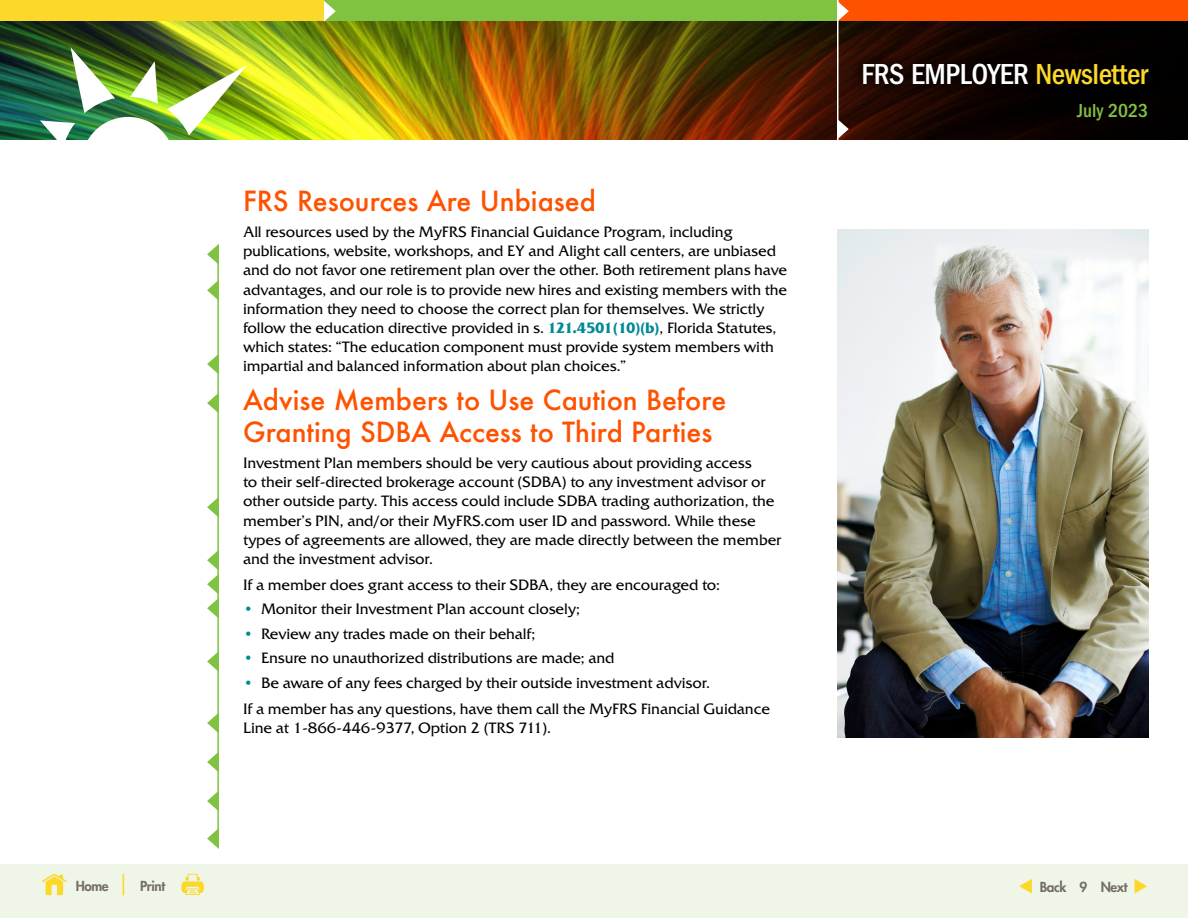
<style>
.page{position:relative;width:1188px;height:918px;background:#fff}
.page>*{position:absolute;margin:0;border:0;box-sizing:border-box;transform-origin:0 0}
.t1{font:500 condensed 30px "Franklin Gothic";letter-spacing:-.015em;color:#fff}
.t2{font:500 27px/32.2px "Futura";color:#ff5200}
.t3{font:500 condensed 19.5px "Franklin Gothic";color:#80c342}
.t4{font:15px/19.2px "Friz Quadrata";letter-spacing:-.01em;color:#000}
.t5{font:800 13.5px "Futura";letter-spacing:-.03em;color:#756e64}
.s1{font-weight:700;color:#008996}
.s2{color:#008996}
.s3{color:#fcd828}
</style>
<div class="page">
<img style="left:0;top:21px;width:1188px;height:119px">
<div style="left:0;top:0;width:329px;height:21px;background:#fcd828"></div>
<div style="left:324px;top:0;width:518px;height:21px;background:#80c342"></div>
<div style="left:838px;top:0;width:350px;height:21px;background:#ff5200"></div>
<svg style="left:324px;top:1px;width:12px;height:21px"></svg>
<svg style="left:838px;top:1px;width:11px;height:21px"></svg>
<svg style="left:838px;top:119px;width:11px;height:21px"></svg>
<hr style="left:837px;top:0;width:1px;height:153px;background:#fff">
<svg style="left:853px;top:54px;width:305px;height:40px;background:#0b0200"></svg>
<svg style="left:130px;top:61px;width:28px;height:43px"></svg>
<svg style="left:71px;top:47px;width:44px;height:66px"></svg>
<img style="left:167px;top:65px;width:80px;height:70px">
<svg style="left:40px;top:120px;width:35px;height:20px"></svg>
<div style="left:81px;top:117px;width:94px;height:94px;background:#fff;border-radius:50%"></div>
<img style="left:837px;top:230px;width:311px;height:508px">
<div style="left:0;top:864px;width:1188px;height:54px;background:#eff6e8"></div>
<svg style="left:123px;top:874px;width:1px;height:21px"></svg>
<svg style="left:181px;top:874px;width:23px;height:21px"></svg>
<svg style="left:42px;top:874px;width:25px;height:21px"></svg>
<svg style="left:1019px;top:879px;width:13px;height:15px"></svg>
<svg style="left:1135px;top:879px;width:12px;height:15px"></svg>
<svg style="left:207px;top:244px;width:12px;height:19px"></svg>
<hr style="left:217px;top:246px;width:2px;height:602px;background:#80c342">
<svg style="left:207px;top:651px;width:12px;height:21px"></svg>
<svg style="left:207px;top:497px;width:12px;height:21px"></svg>
<svg style="left:207px;top:713px;width:11px;height:20px"></svg>
<svg style="left:207px;top:550px;width:12px;height:69px"></svg>
<svg style="left:207px;top:354px;width:12px;height:21px"></svg>
<svg style="left:207px;top:752px;width:11px;height:20px"></svg>
<svg style="left:207px;top:791px;width:11px;height:20px"></svg>
<svg style="left:207px;top:280px;width:12px;height:21px"></svg>
<svg style="left:207px;top:393px;width:12px;height:21px"></svg>
<svg style="left:207px;top:828px;width:12px;height:21px"></svg>
<h2 class="t2" style="left:243px;top:185px;width:354px">FRS Resources Are Unbiased</h2>
<p class="t4" style="left:243px;top:222px;width:546px">All resources used by the MyFRS Financial Guidance Program, including publications, website, workshops, and EY and Alight call centers, are unbiased and do not favor one retirement plan over the other. Both retirement plans have advantages, and our role is to provide new hires and existing members with the information they need to choose the correct plan for themselves. We strictly follow the education directive provided in s. <span class="s1">121.4501(10)(b)</span>, Florida Statutes, which states: “The education component must provide system members with impartial and balanced information about plan choices.”</p>
<h2 class="t2" style="left:243px;top:384px;width:485px">Advise Members to Use Caution Before<br>Granting SDBA Access to Third Parties</h2>
<p class="t4" style="left:243px;top:453px;width:540px">Investment Plan members should be very cautious about providing access<br>to their self-directed brokerage account (SDBA) to any investment advisor or other outside party. This access could include SDBA trading authorization, the member’s PIN, and/or their MyFRS.com user ID and password. While these types of agreements are allowed, they are made directly between the member and the investment advisor.</p>
<p class="t4" style="left:243px;top:575px;width:479px">If a member does grant access to their SDBA, they are encouraged to:</p>
<p class="t4" style="left:243px;top:599px;width:338px"><span class="s2">•</span> Monitor their Investment Plan account closely;</p>
<p class="t4" style="left:243px;top:624px;width:294px"><span class="s2">•</span> Review any trades made on their behalf;</p>
<p class="t4" style="left:243px;top:648px;width:373px"><span class="s2">•</span> Ensure no unauthorized distributions are made; and</p>
<p class="t4" style="left:243px;top:669px;width:529px;line-height:26px"><span class="s2">•</span> Be aware of any fees charged by their outside investment advisor.<br>If a member has any questions, have them call the MyFRS Financial Guidance</p>
<p class="t4" style="left:243px;top:718px;width:310px">Line at 1-866-446-9377, Option 2 (TRS 711).</p>
<h1 class="t1" style="left:861px;top:57px;width:288px">FRS EMPLOYER <span class="s3">Newsletter</span></h1>
<h3 class="t3" style="left:1077px;top:99px;width:72px">July 2023</h3>
<p class="t5" style="left:76px;top:878px;width:34px">Home</p>
<p class="t5" style="left:140px;top:878px;width:26px">Print</p>
<p class="t5" style="left:1040px;top:878px;width:89px">Back 9 Next</p>
</div>
